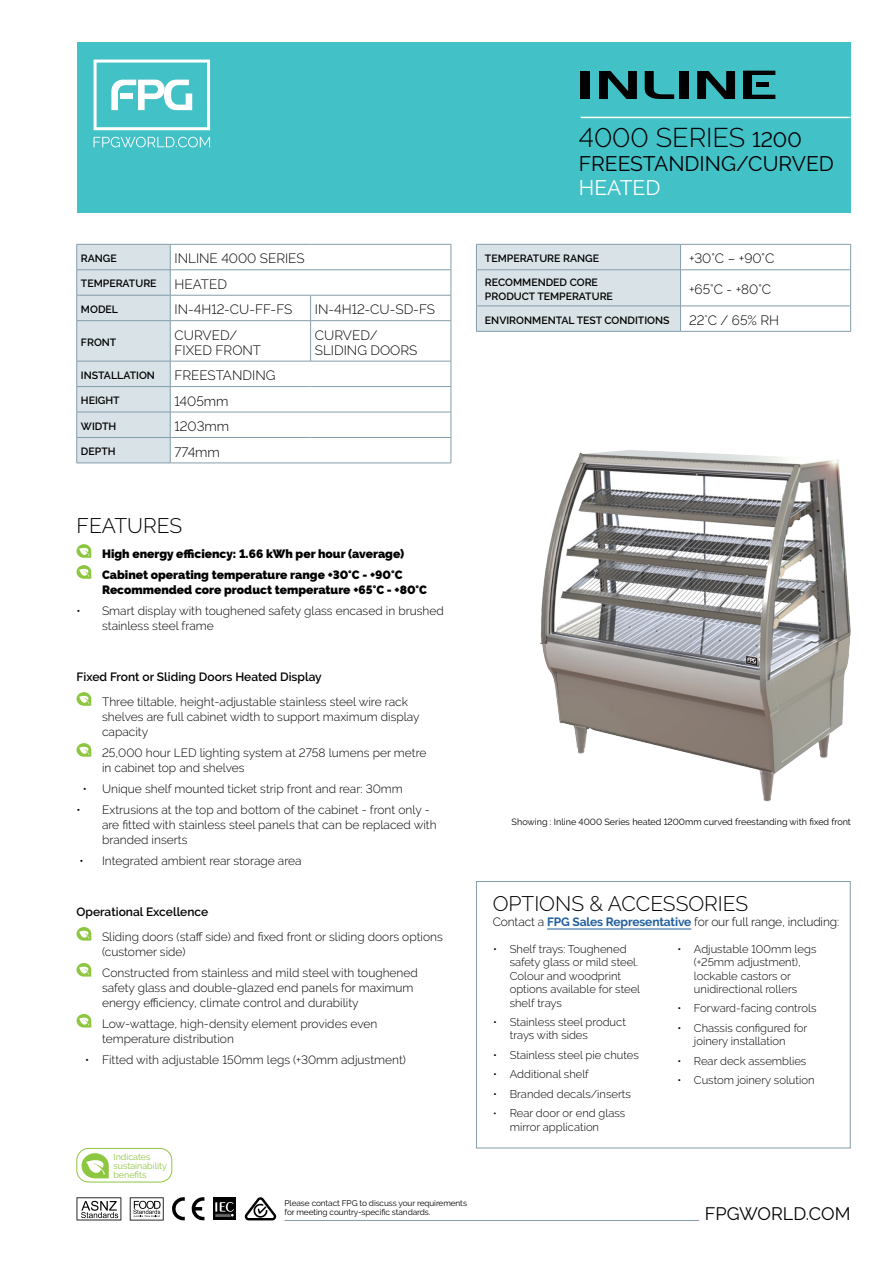
<style>
.page{position:relative;width:893px;height:1263px;background:#fff}
.page>*{position:absolute;margin:0;border:0;box-sizing:border-box;transform-origin:0 0}
.t1{font:300 27px "Raleway";color:#000}
.t2{font:300 21px "Raleway";color:#000}
.t3{font:21px "Raleway";color:#000}
.t4{font:21px "Raleway";color:#fff}
.t5{font:18px "Raleway";color:#000}
.t6{font:300 13.5px/15px "Raleway";color:#000}
.t7{font:300 12px/15px "Raleway";color:#000}
.t8{font:800 12px/21px "Raleway";color:#000}
.t9{font:600 12px "Raleway";color:#000}
.t10{font:300 11.25px/13.5px "Raleway";color:#000}
.t11{font:600 10.5px/13.5px "Raleway";color:#000}
.t12{font:9px "Raleway";color:#000}
.t13{font:9px/9px "Raleway";color:#8dc63f}
.t14{font:8.25px/9px "Raleway";letter-spacing:-.01em;color:#000}
.s1{font-weight:400;font-size:21px}
.s2{font-weight:700;color:#215e9e}
.s3{font-size:10.5px}
</style>
<div class="page">
<hr style="left:285px;top:1220px;width:414px;height:1px;background:#849daa">
<svg style="left:77px;top:1197px;width:44px;height:23px"></svg>
<svg style="left:130px;top:1197px;width:34px;height:23px"></svg>
<svg style="left:192px;top:1197px;width:12px;height:23px"></svg>
<svg style="left:172px;top:1197px;width:13px;height:23px"></svg>
<div style="left:213px;top:1197px;width:23px;height:23px;background:#000"></div>
<svg style="left:215px;top:1202px;width:19px;height:15px"></svg>
<svg style="left:244px;top:1197px;width:32px;height:23px"></svg>
<div style="left:77px;top:43px;width:773px;height:170px;background:#42c1c7"></div>
<svg style="left:94px;top:137px;width:116px;height:10px"></svg>
<svg style="left:94px;top:60px;width:116px;height:70px"></svg>
<svg style="left:77px;top:544px;width:14px;height:14px"></svg>
<svg style="left:77px;top:565px;width:14px;height:14px"></svg>
<svg style="left:77px;top:692px;width:14px;height:14px"></svg>
<svg style="left:77px;top:743px;width:14px;height:14px"></svg>
<svg style="left:77px;top:927px;width:14px;height:14px"></svg>
<svg style="left:77px;top:963px;width:14px;height:13px"></svg>
<svg style="left:77px;top:1014px;width:14px;height:13px"></svg>
<hr style="left:581px;top:117px;width:269px;height:1px;background:#fff">
<div style="left:581px;top:71px;width:9px;height:28px;background:#000"></div>
<svg style="left:599px;top:71px;width:38px;height:28px"></svg>
<svg style="left:645px;top:71px;width:29px;height:28px"></svg>
<div style="left:679px;top:71px;width:10px;height:28px;background:#000"></div>
<svg style="left:743px;top:71px;width:32px;height:28px"></svg>
<svg style="left:697px;top:71px;width:38px;height:28px"></svg>
<svg style="left:82px;top:1153px;width:27px;height:25px"></svg>
<div style="left:77px;top:1148px;width:95px;height:34px;border:1px solid #8dc63f;border-radius:12px"></div>
<img style="left:540px;top:450px;width:311px;height:352px">
<hr style="left:681px;top:244px;width:170px;height:1px;background:#849daa">
<svg style="left:850px;top:244px;width:1px;height:25px"></svg>
<hr style="left:476px;top:331px;width:205px;height:1px;background:#849daa">
<svg style="left:476px;top:244px;width:205px;height:87px"></svg>
<hr style="left:681px;top:269px;width:170px;height:1px;background:#849daa">
<hr style="left:850px;top:270px;width:1px;height:36px;background:#849daa">
<svg style="left:850px;top:307px;width:1px;height:24px"></svg>
<hr style="left:681px;top:306px;width:170px;height:1px;background:#849daa">
<hr style="left:681px;top:331px;width:170px;height:1px;background:#849daa">
<hr style="left:170px;top:244px;width:141px;height:1px;background:#849daa">
<hr style="left:311px;top:244px;width:140px;height:1px;background:#849daa">
<hr style="left:170px;top:269px;width:141px;height:1px;background:#849daa">
<hr style="left:311px;top:269px;width:140px;height:1px;background:#849daa">
<hr style="left:170px;top:295px;width:141px;height:1px;background:#849daa">
<hr style="left:311px;top:295px;width:140px;height:1px;background:#849daa">
<svg style="left:310px;top:295px;width:1px;height:25px"></svg>
<svg style="left:451px;top:244px;width:1px;height:76px"></svg>
<hr style="left:77px;top:463px;width:93px;height:1px;background:#849daa">
<svg style="left:76px;top:244px;width:95px;height:219px"></svg>
<hr style="left:310px;top:321px;width:1px;height:40px;background:#849daa">
<hr style="left:451px;top:321px;width:1px;height:40px;background:#849daa">
<svg style="left:451px;top:361px;width:1px;height:102px"></svg>
<hr style="left:170px;top:320px;width:141px;height:1px;background:#849daa">
<hr style="left:311px;top:320px;width:140px;height:1px;background:#849daa">
<hr style="left:170px;top:361px;width:141px;height:1px;background:#849daa">
<hr style="left:311px;top:361px;width:140px;height:1px;background:#849daa">
<hr style="left:170px;top:386px;width:141px;height:1px;background:#849daa">
<hr style="left:311px;top:386px;width:140px;height:1px;background:#849daa">
<hr style="left:170px;top:412px;width:141px;height:1px;background:#849daa">
<hr style="left:311px;top:412px;width:140px;height:1px;background:#849daa">
<hr style="left:170px;top:437px;width:141px;height:1px;background:#849daa">
<hr style="left:311px;top:437px;width:140px;height:1px;background:#849daa">
<hr style="left:170px;top:463px;width:141px;height:1px;background:#849daa">
<hr style="left:311px;top:463px;width:140px;height:1px;background:#849daa">
<div style="left:476px;top:881px;width:374px;height:267px;border:1px solid #849daa"></div>
<hr style="left:547px;top:929px;width:144px;height:1px;background:#215e9e">
<p class="t11" style="left:81px;top:252px;width:37px">RANGE</p>
<p class="t6" style="left:175px;top:251px;width:131px">INLINE 4000 SERIES</p>
<p class="t11" style="left:81px;top:277px;width:77px">TEMPERATURE</p>
<p class="t6" style="left:175px;top:276px;width:54px">HEATED</p>
<p class="t11" style="left:81px;top:302px;width:39px">MODEL</p>
<p class="t6" style="left:175px;top:302px;width:119px">IN-4H12-CU-FF-FS</p>
<p class="t6" style="left:315px;top:302px;width:121px">IN-4H12-CU-SD-FS</p>
<p class="t11" style="left:81px;top:335px;width:37px">FRONT</p>
<p class="t6" style="left:175px;top:327px;width:88px">CURVED/<br>FIXED FRONT</p>
<p class="t6" style="left:315px;top:327px;width:104px">CURVED/<br>SLIDING DOORS</p>
<p class="t11" style="left:81px;top:368px;width:75px">INSTALLATION</p>
<p class="t6" style="left:175px;top:368px;width:102px">FREESTANDING</p>
<p class="t11" style="left:81px;top:394px;width:40px">HEIGHT</p>
<p class="t6" style="left:175px;top:393px;width:56px">1405mm</p>
<p class="t11" style="left:81px;top:419px;width:37px">WIDTH</p>
<p class="t6" style="left:175px;top:419px;width:56px">1203mm</p>
<p class="t11" style="left:81px;top:445px;width:36px">DEPTH</p>
<p class="t6" style="left:175px;top:444px;width:47px">774mm</p>
<h1 class="t1" style="left:579px;top:122px;width:224px">4000 SERIES <span class="s1">1200</span></h1>
<h2 class="t3" style="left:579px;top:152px;width:257px">FREESTANDING/CURVED</h2>
<h2 class="t4" style="left:579px;top:176px;width:83px">HEATED</h2>
<p class="t11" style="left:485px;top:252px;width:116px">TEMPERATURE RANGE</p>
<p class="t6" style="left:689px;top:251px;width:87px">+30°C – +90°C</p>
<p class="t11" style="left:485px;top:276px;width:129px">RECOMMENDED CORE<br>PRODUCT TEMPERATURE</p>
<p class="t6" style="left:689px;top:282px;width:84px">+65°C - +80°C</p>
<p class="t11" style="left:485px;top:313px;width:186px">ENVIRONMENTAL TEST CONDITIONS</p>
<p class="t6" style="left:689px;top:313px;width:92px">22˚C / 65% RH</p>
<h2 class="t2" style="left:77px;top:514px;width:107px">FEATURES</h2>
<p class="t8" style="left:102px;top:543px;width:304px">High energy efficiency: 1.66 kWh per hour (average)<br>Cabinet operating temperature range +30°C - +90°C</p>
<p class="t8" style="left:102px;top:579px;width:327px">Recommended core product temperature +65°C - +80°C</p>
<p class="t7" style="left:102px;top:603px;width:343px;text-indent:-26px">• Smart display with toughened safety glass encased in brushed stainless steel frame</p>
<p class="t9" style="left:77px;top:670px;width:247px">Fixed Front or Sliding Doors Heated Display</p>
<p class="t7" style="left:102px;top:694px;width:319px">Three tiltable, height-adjustable stainless steel wire rack shelves are full cabinet width to support maximum display capacity</p>
<p class="t7" style="left:102px;top:745px;width:326px">25,000 hour LED lighting system at 2758 lumens per metre in cabinet top and shelves</p>
<p class="t7" style="left:83px;top:781px;width:322px">• Unique shelf mounted ticket strip front and rear: 30mm</p>
<p class="t7" style="left:102px;top:802px;width:336px;text-indent:-26px">• Extrusions at the top and bottom of the cabinet - front only - are fitted with stainless steel panels that can be replaced with branded inserts</p>
<p class="t7" style="left:80px;top:853px;width:223px">• Integrated ambient rear storage area</p>
<p class="t9" style="left:77px;top:905px;width:133px">Operational Excellence</p>
<p class="t7" style="left:102px;top:929px;width:342px">Sliding doors (staff side) and fixed front or sliding doors options (customer side)</p>
<p class="t7" style="left:102px;top:965px;width:317px">Constructed from stainless and mild steel with toughened safety glass and double-glazed end panels for maximum energy efficiency, climate control and durability</p>
<p class="t7" style="left:102px;top:1016px;width:277px">Low-wattage, high-density element provides even temperature distribution</p>
<p class="t7" style="left:85px;top:1052px;width:322px">• Fitted with adjustable 150mm legs (+30mm adjustment)</p>
<p class="t13" style="left:113px;top:1152px;width:55px">Indicates sustainability benefits</p>
<p class="t14" style="left:285px;top:1198px;width:184px">Please contact FPG to discuss your requirements for meeting country-specific standards.</p>
<p class="t12" style="left:512px;top:816px;width:341px">Showing : Inline 4000 Series heated 1200mm curved freestanding with fixed front</p>
<h2 class="t2" style="left:493px;top:891px;width:257px">OPTIONS &amp; ACCESSORIES</h2>
<p class="t7" style="left:493px;top:914px;width:348px">Contact a <span class="s2">FPG Sales Representative</span> for our full range, including:</p>
<p class="t10" style="left:510px;top:942px;width:132px;text-indent:-17px">• Shelf trays: Toughened safety glass or mild steel.<br>Colour and woodprint options available for steel shelf trays</p>
<p class="t10" style="left:510px;top:1015px;width:118px;text-indent:-17px">• Stainless steel product trays with sides</p>
<p class="t10" style="left:493px;top:1048px;width:147px">• Stainless steel pie chutes</p>
<p class="t10" style="left:493px;top:1067px;width:97px">• Additional shelf</p>
<p class="t10" style="left:493px;top:1087px;width:139px">• Branded decals/inserts</p>
<p class="t10" style="left:510px;top:1106px;width:117px;text-indent:-17px"><span class="s3">•</span> Rear door or end glass mirror application</p>
<p class="t10" style="left:694px;top:942px;width:124px;text-indent:-17px">• Adjustable 100mm legs (+25mm adjustment), lockable castors or unidirectional rollers</p>
<p class="t10" style="left:677px;top:1002px;width:141px">• Forward-facing controls</p>
<p class="t10" style="left:677px;top:1021px;width:132px;text-align:center">• Chassis configured for joinery installation</p>
<p class="t10" style="left:677px;top:1054px;width:130px">• Rear deck assemblies</p>
<p class="t10" style="left:677px;top:1073px;width:139px">• Custom joinery solution</p>
<h3 class="t5" style="left:705px;top:1203px;width:147px">FPGWORLD.COM</h3>
</div>
